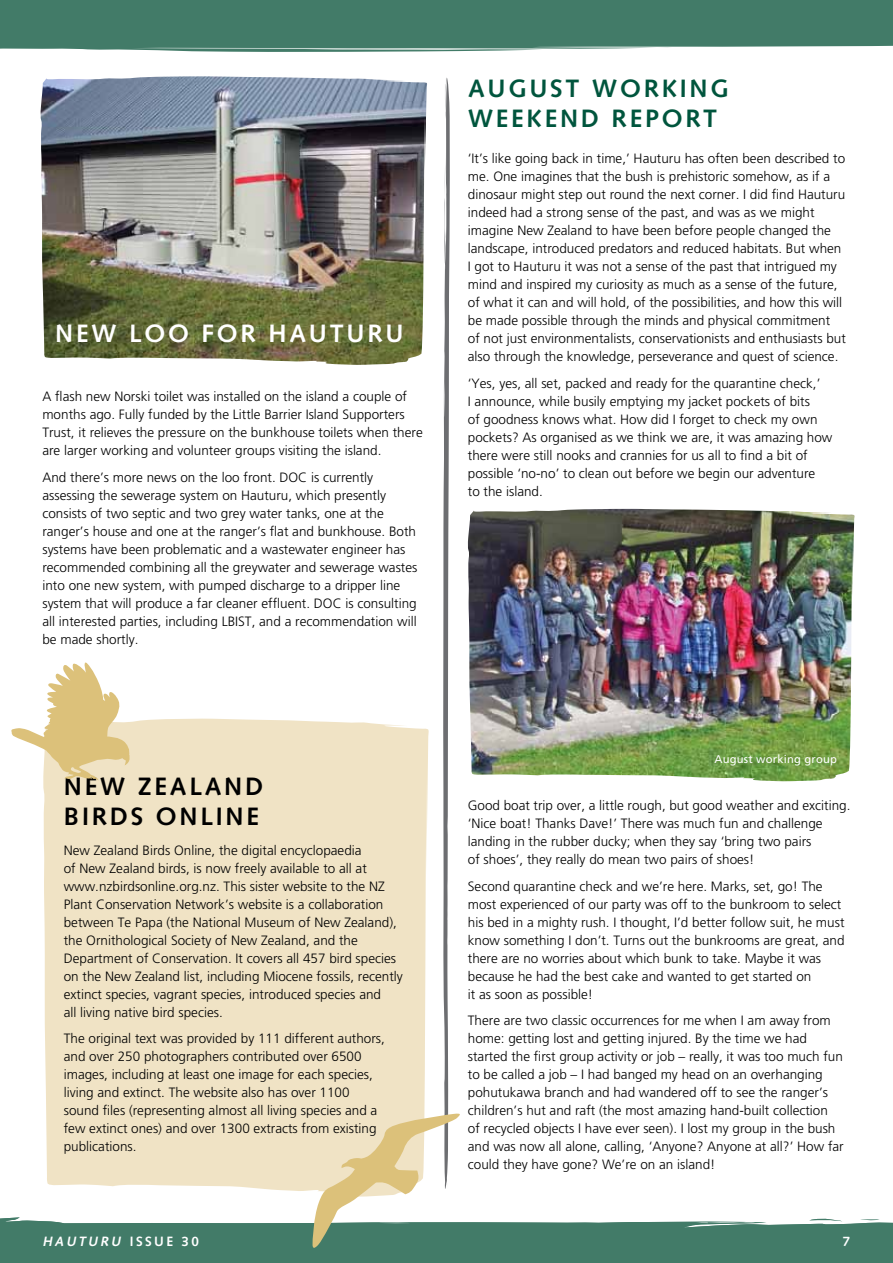
<style>
.page{position:relative;width:893px;height:1263px;background:#fff}
.page>*{position:absolute;margin:0;border:0;box-sizing:border-box;transform-origin:0 0}
.t1{font:700 25.2px/30.2px "Syntax";letter-spacing:.11em;color:#00553d}
.t2{font:700 25.2px/30.2px "Syntax";letter-spacing:.11em;color:#000}
.t3{font:700 25.2px "Syntax";letter-spacing:.11em;color:#fff}
.t4{font:700 25.2px "Syntax";letter-spacing:.195em;color:#fff}
.t5{font:300 13.5px/18px "Frutiger";color:#000}
.t6{font:italic 700 13.5px "Syntax";color:#fff}
.t7{font:700 13.5px "Syntax";color:#fff}
.t8{font:11.25px "Frutiger Roman M";letter-spacing:.015em;color:#fff}
.s1{font-style:normal}
</style>
<div class="page">
<svg style="left:0;top:0;width:893px;height:52px;fill:#427b68"></svg>
<img style="left:0;top:76px;width:893px;height:1187px">
<h1 class="t3" style="left:55px;top:319px;width:112px">NEW LOO</h1>
<h1 class="t3" style="left:202px;top:319px;width:19px">FOR</h1>
<h1 class="t4" style="left:268px;top:319px;width:137px">HAUTURU</h1>
<p class="t5" style="left:42px;top:388px;width:382px">A flash new Norski toilet was installed on the island a couple of months ago. Fully funded by the Little Barrier Island Supporters Trust, it relieves the pressure on the bunkhouse toilets when there are larger working and volunteer groups visiting the island.</p>
<p class="t5" style="left:42px;top:468px;width:377px">And there’s more news on the loo front. DOC is currently assessing the sewerage system on Hauturu, which presently consists of two septic and two grey water tanks, one at the ranger’s house and one at the ranger’s flat and bunkhouse. Both systems have been problematic and a wastewater engineer has recommended combining all the greywater and sewerage wastes into one new system, with pumped discharge to a dripper line system that will produce a far cleaner effluent. DOC is consulting all interested parties, including LBIST, and a recommendation will be made shortly.</p>
<h1 class="t2" style="left:64px;top:771px;width:201px">NEW ZEALAND<br>BIRDS ONLINE</h1>
<p class="t5" style="left:64px;top:841px;width:341px">New Zealand Birds Online, the digital encyclopaedia<br>of New Zealand birds, is now freely available to all at<br>www. nzbirdsonline.org. nz. This sister website to the NZ Plant Conservation Network’s website is a collaboration between Te Papa (the National Museum of New Zealand), the Ornithological Society of New Zealand, and the Department of Conservation. It covers all 457 bird species on the New Zealand list, including Miocene fossils, recently extinct species, vagrant species, introduced species and<br>all living native bird species.</p>
<p class="t5" style="left:64px;top:1030px;width:323px">The original text was provided by 111 different authors, and over 250 photographers contributed over 6500 images, including at least one image for each species, living and extinct. The website also has over 1100 sound files (representing almost all living species and a few extinct ones) and over 1300 extracts from existing publications.</p>
<h1 class="t1" style="left:468px;top:73px;width:262px">AUGUST WORKING<br>WEEKEND REPORT</h1>
<p class="t5" style="left:468px;top:150px;width:380px">‘It’s like going back in time,’ Hauturu has often been described to me. One imagines that the bush is prehistoric somehow, as if a dinosaur might step out round the next corner. I did find Hauturu indeed had a strong sense of the past, and was as we might imagine New Zealand to have been before people changed the landscape, introduced predators and reduced habitats. But when I got to Hauturu it was not a sense of the past that intrigued my mind and inspired my curiosity as much as a sense of the future, of what it can and will hold, of the possibilities, and how this will be made possible through the minds and physical commitment<br>of not just environmentalists, conservationists and enthusiasts but also through the knowledge, perseverance and quest of science.</p>
<p class="t5" style="left:468px;top:374px;width:366px">‘Yes, yes, all set, packed and ready for the quarantine check,’<br>I announce, while busily emptying my jacket pockets of bits<br>of goodness knows what. How did I forget to check my own pockets? As organised as we think we are, it was amazing how there were still nooks and crannies for us all to find a bit of possible ‘no-no’ to clean out before we begin our adventure<br>to the island.</p>
<p class="t8" style="left:714px;top:753px;width:124px">August working group</p>
<p class="t5" style="left:468px;top:797px;width:381px">Good boat trip over, a little rough, but good weather and exciting. ‘Nice boat! Thanks Dave!’ There was much fun and challenge landing in the rubber ducky; when they say ‘bring two pairs<br>of shoes’, they really do mean two pairs of shoes!</p>
<p class="t5" style="left:468px;top:877px;width:378px">Second quarantine check and we’re here. Marks, set, go! The most experienced of our party was off to the bunkroom to select his bed in a mighty rush. I thought, I’d better follow suit, he must know something I don’t. Turns out the bunkrooms are great, and there are no worries about which bunk to take. Maybe it was because he had the best cake and wanted to get started on<br>it as soon as possible!</p>
<p class="t5" style="left:468px;top:1012px;width:377px">There are two classic occurrences for me when I am away from home: getting lost and getting injured. By the time we had started the first group activity or job – really, it was too much fun to be called a job – I had banged my head on an overhanging pohutukawa branch and had wandered off to see the ranger’s children’s hut and raft (the most amazing hand-built collection<br>of recycled objects I have ever seen). I lost my group in the bush and was now all alone, calling, ‘Anyone? Anyone at all?’ How far could they have gone? We’re on an island!</p>
<p class="t6" style="left:43px;top:1234px;width:158px">HA UT UR U <span class="s1">ISSUE 30</span></p>
<p class="t7" style="left:843px;top:1234px;width:9px">7</p>
</div>
